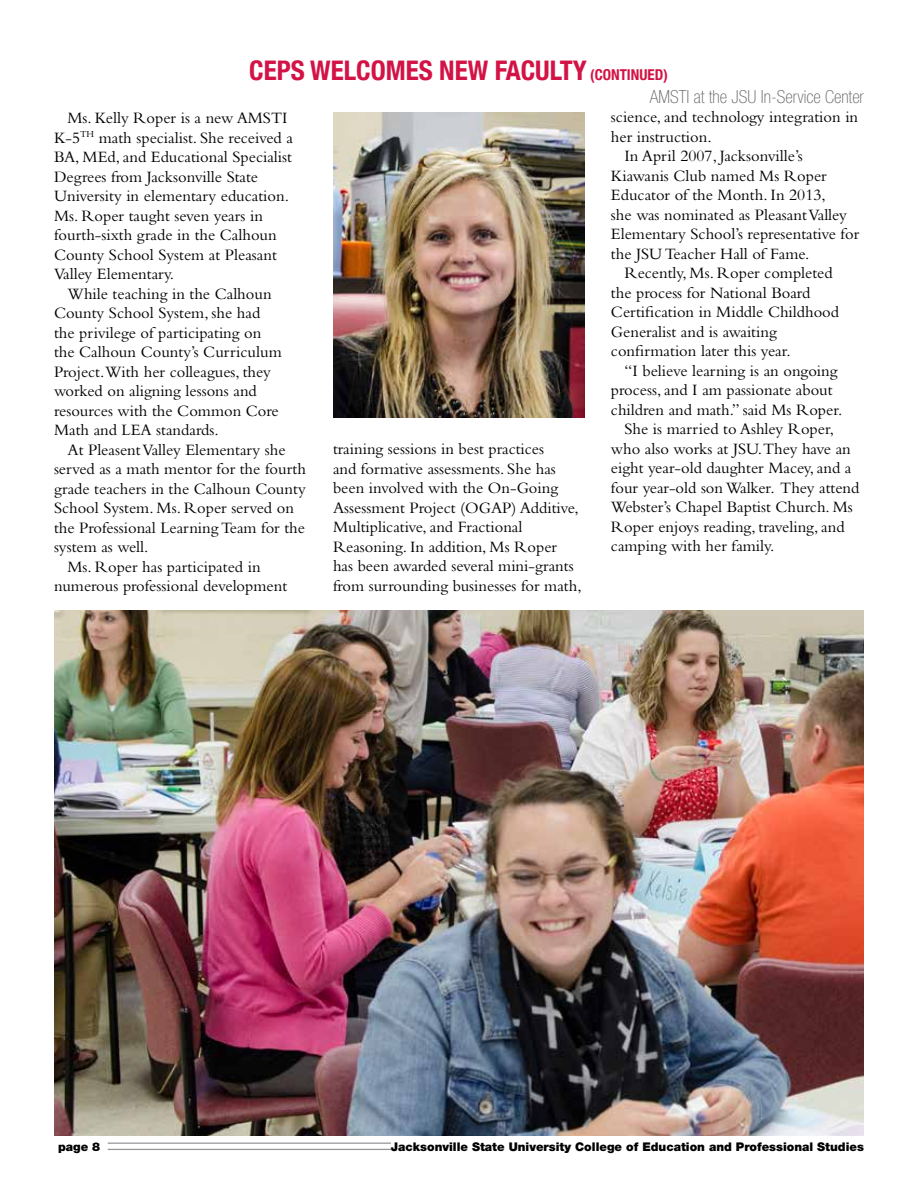
<style>
.page{position:relative;width:918px;height:1188px;background:#fff}
.page>*{position:absolute;margin:0;border:0;box-sizing:border-box;transform-origin:0 0}
.t1{font:700 condensed 27px "Helvetica Neue";color:#d31245}
.t2{font:100 condensed 18px "Helvetica Neue";color:#636466}
.t3{font:16.5px/19.5px "Bembo Std";color:#000}
.t4{font:900 12px "Helvetica Neue";color:#000}
.s1{font-size:15px}
</style>
<div class="page">
<img style="left:333px;top:112px;width:252px;height:306px">
<img style="left:54px;top:610px;width:810px;height:525px">
<hr style="left:108px;top:1143px;width:283px;height:1px;background:#939598">
<hr style="left:108px;top:1149px;width:283px;height:1px;background:#939598">
<h1 class="t1" style="left:249px;top:48px;width:15px">CEPS</h1>
<h1 class="t1" style="left:310px;top:48px;width:359px">WELCOMES NEW FACULTY <span class="s1">(CONTINUED)</span></h1>
<p class="t3" style="left:54px;top:108px;width:241px;text-indent:13px">Ms. Kelly Roper is a new AMSTI<br>K-5<sup>TH</sup> math specialist. She received a<br>BA, MEd, and Educational Specialist<br>Degrees from Jacksonville State<br>University in elementary education.<br>Ms. Roper taught seven years in fourth-sixth grade in the Calhoun<br>County School System at Pleasant<br>Valley Elementary.</p>
<p class="t3" style="left:54px;top:284px;width:227px;text-indent:13px">While teaching in the Calhoun<br>County School System, she had the privilege of participating on the Calhoun County’s Curriculum<br>Project.With her colleagues, they worked on aligning lessons and resources with the Common Core<br>Math and LEA standards.</p>
<p class="t3" style="left:68px;top:440px;width:220px">At Pleasent Valley Elementary she</p>
<p class="t3" style="left:54px;top:459px;width:254px">served as a math mentor for the fourth</p>
<p class="t3" style="left:54px;top:479px;width:253px">grade teachers in the Calhoun County</p>
<p class="t3" style="left:54px;top:498px;width:241px">School System. Ms. Roper served on</p>
<p class="t3" style="left:54px;top:518px;width:253px">the Professional Learning Team for the</p>
<p class="t3" style="left:54px;top:537px;width:96px">system as well.</p>
<p class="t3" style="left:68px;top:557px;width:195px">Ms. Roper has participated in</p>
<p class="t3" style="left:54px;top:576px;width:235px">numerous professional development</p>
<p class="t2" style="left:650px;top:87px;width:216px">AMSTI at the JSU In-Service Center</p>
<p class="t3" style="left:611px;top:107px;width:249px">science, and technology integration in</p>
<p class="t3" style="left:611px;top:126px;width:102px">her instruction.</p>
<p class="t3" style="left:624px;top:146px;width:180px">In April 2007, Jacksonville’s</p>
<p class="t3" style="left:611px;top:165px;width:217px">Kiawanis Club named Ms Roper</p>
<p class="t3" style="left:611px;top:185px;width:216px">Educator of the Month. In 2013,</p>
<p class="t3" style="left:611px;top:204px;width:237px">she was nominated as Pleasant Valley</p>
<p class="t3" style="left:611px;top:224px;width:250px">Elementary School’s representative for</p>
<p class="t3" style="left:611px;top:243px;width:200px">the JSU Teacher Hall of Fame.</p>
<p class="t3" style="left:624px;top:263px;width:210px">Recently, Ms. Roper completed</p>
<p class="t3" style="left:611px;top:282px;width:201px">the process for National Board</p>
<p class="t3" style="left:611px;top:302px;width:230px">Certification in Middle Childhood</p>
<p class="t3" style="left:611px;top:321px;width:167px">Generalist and is awaiting</p>
<p class="t3" style="left:611px;top:341px;width:181px">confirmation later this year.</p>
<p class="t3" style="left:624px;top:361px;width:215px">“I believe learning is an ongoing</p>
<p class="t3" style="left:611px;top:380px;width:223px">process, and I am passionate about</p>
<p class="t3" style="left:611px;top:400px;width:233px">children and math.” said Ms Roper.</p>
<p class="t3" style="left:624px;top:419px;width:211px">She is married to Ashley Roper,</p>
<p class="t3" style="left:611px;top:439px;width:241px">who also works at JSU.They have an</p>
<p class="t3" style="left:611px;top:458px;width:242px">eight year-old daughter Macey, and a</p>
<p class="t3" style="left:611px;top:478px;width:250px">four year-old son Walker. They attend</p>
<p class="t3" style="left:611px;top:497px;width:243px">Webster’s Chapel Baptist Church. Ms</p>
<p class="t3" style="left:611px;top:517px;width:235px">Roper enjoys reading, traveling, and</p>
<p class="t3" style="left:611px;top:536px;width:165px">camping with her family.</p>
<p class="t3" style="left:333px;top:439px;width:250px">training sessions in best practices<br>and formative assessments. She has been involved with the On-Going Assessment Project (OGAP) Additive, Multiplicative, and Fractional Reasoning. In addition, Ms Roper<br>has been awarded several mini-grants from surrounding businesses for math,</p>
<p class="t4" style="left:58px;top:1139px;width:44px">page 8</p>
<p class="t4" style="left:391px;top:1139px;width:475px">Jacksonville State University College of Education and Professional Studies</p>
</div>
